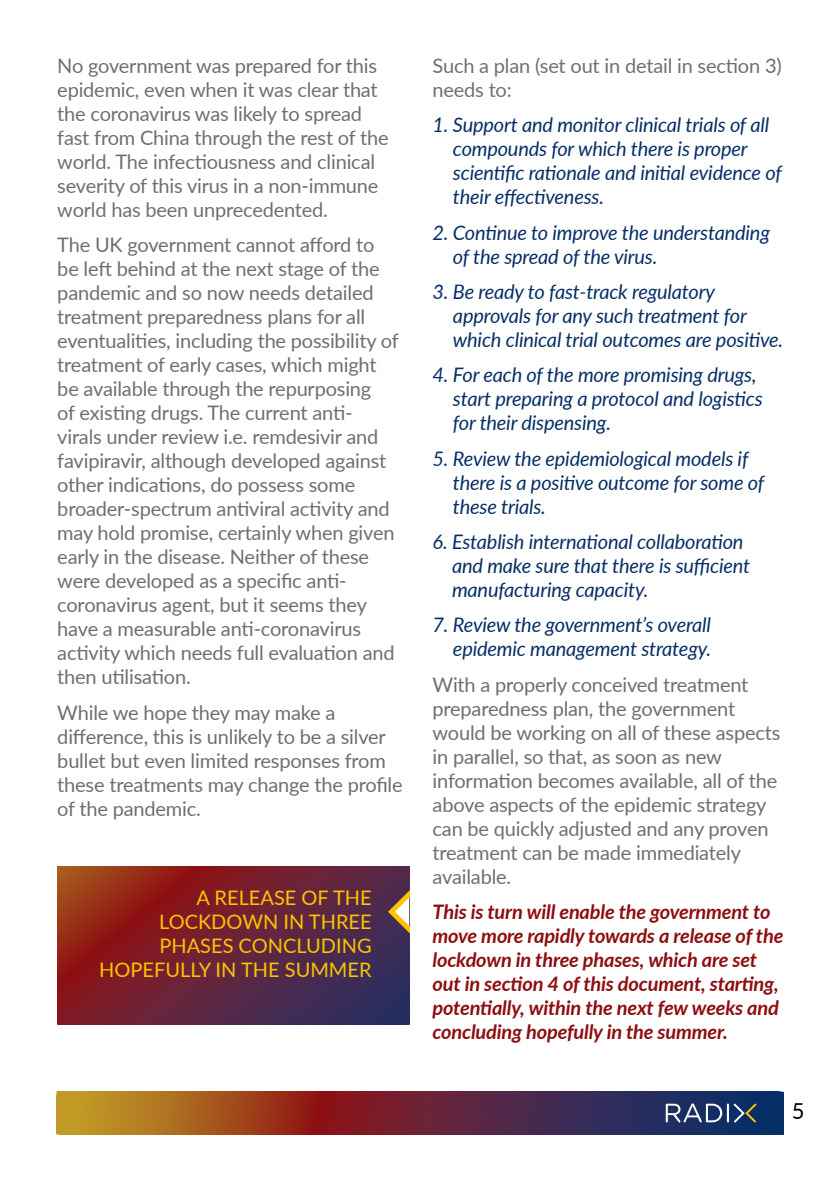
<style>
.page{position:relative;width:840px;height:1191px;background:#fff}
.page>*{position:absolute;margin:0;border:0;box-sizing:border-box;transform-origin:0 0}
.t1{font:22px "Lato";color:#000}
.t2{font:20px/24px "Lato";letter-spacing:-.01em;color:#6f6f6e}
.t3{font:italic 20px/24px "Lato";letter-spacing:-.01em;color:#062e66}
.t4{font:italic 700 20px/24px "Lato";letter-spacing:-.01em;color:#8d0e11}
.t5{font:20px/24px "Lato";color:#fdc400;text-align:right}
</style>
<div class="page">
<img style="left:57px;top:1092px;width:726px;height:42px">
<svg style="left:665px;top:1101px;width:92px;height:23px;background:#46587e"></svg>
<img style="left:57px;top:866px;width:352px;height:158px">
<svg style="left:384px;top:883px;width:25px;height:56px"></svg>
<p class="t2" style="left:57px;top:53px;width:333px">No government was prepared for this epidemic, even when it was clear that the coronavirus was likely to spread fast from China through the rest of the world. The infectiousness and clinical severity of this virus in a non-immune world has been unprecedented.</p>
<p class="t2" style="left:57px;top:232px;width:343px">The UK government cannot afford to be left behind at the next stage of the pandemic and so now needs detailed treatment preparedness plans for all eventualities, including the possibility of treatment of early cases, which might be available through the repurposing<br>of existing drugs. The current anti&shy;virals under review i.e. remdesivir and favipiravir, although developed against other indications, do possess some broader-spectrum antiviral activity and may hold promise, certainly when given early in the disease. Neither of these were developed as a specific anti&shy;coronavirus agent, but it seems they have a measurable anti-coronavirus activity which needs full evaluation and then utilisation.</p>
<p class="t2" style="left:57px;top:702px;width:347px">While we hope they may make a difference, this is unlikely to be a silver bullet but even limited responses from these treatments may change the profile of the pandemic.</p>
<p class="t5" style="left:99px;top:887px;width:274px">A RELEASE OF THE<br>LOCKDOWN IN THREE<br>PHASES CONCLUDING<br>HOPEFULLY IN THE SUMMER</p>
<p class="t2" style="left:432px;top:53px;width:350px">Such a plan (set out in detail in section 3) needs to:</p>
<p class="t3" style="left:452px;top:114px;width:330px;text-indent:-20px">1. Support and monitor clinical trials of all compounds for which there is proper scientific rationale and initial evidence of their effectiveness.</p>
<p class="t3" style="left:452px;top:219px;width:318px;text-indent:-20px">2. Continue to improve the understanding of the spread of the virus.</p>
<p class="t3" style="left:452px;top:279px;width:331px;text-indent:-20px">3. Be ready to fast-track regulatory approvals for any such treatment for which clinical trial outcomes are positive.</p>
<p class="t3" style="left:452px;top:362px;width:311px;text-indent:-20px">4. For each of the more promising drugs, start preparing a protocol and logistics for their dispensing.</p>
<p class="t3" style="left:452px;top:445px;width:312px;text-indent:-20px">5. Review the epidemiological models if there is a positive outcome for some of these trials.</p>
<p class="t3" style="left:452px;top:529px;width:299px;text-indent:-19px">6. Establish international collaboration and make sure that there is sufficient manufacturing capacity.</p>
<p class="t3" style="left:432px;top:612px;width:280px;text-align:right">7. Review the government’s overall epidemic management strategy.</p>
<p class="t2" style="left:432px;top:671px;width:349px">With a properly conceived treatment preparedness plan, the government would be working on all of these aspects in parallel, so that, as soon as new information becomes available, all of the above aspects of the epidemic strategy can be quickly adjusted and any proven treatment can be made immediately available.</p>
<p class="t4" style="left:432px;top:901px;width:352px">This is turn will enable the government to move more rapidly towards a release of the lockdown in three phases, which are set out in section 4 of this document, starting, potentially, within the next few weeks and concluding hopefully in the summer.</p>
<p class="t1" style="left:791px;top:1102px;width:14px">5</p>
</div>
